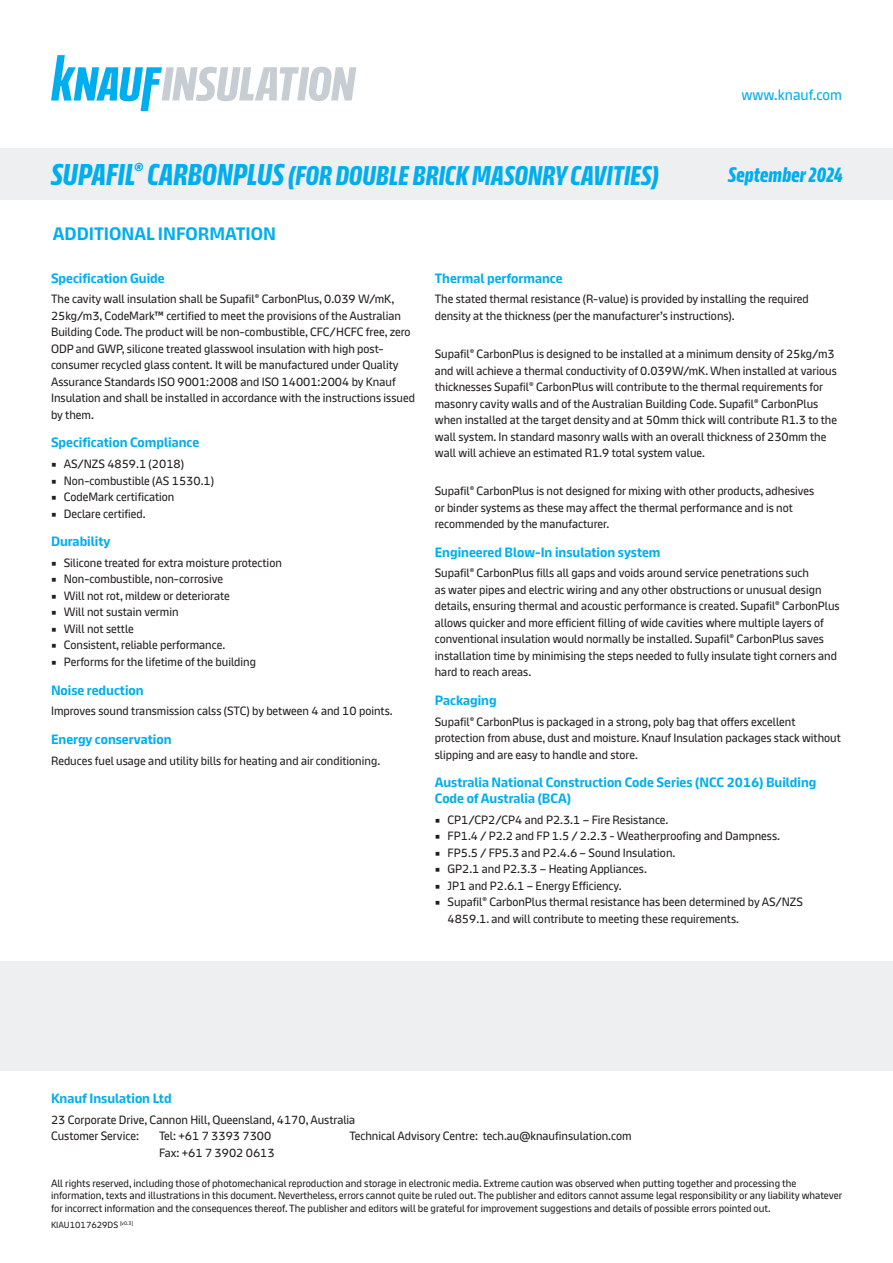
<style>
.page{position:relative;width:893px;height:1263px;background:#fff}
.page>*{position:absolute;margin:0;border:0;box-sizing:border-box;transform-origin:0 0}
.t1{font:700 27px "Knauf Head";letter-spacing:.01em;color:#00aeef}
.t2{font:700 21px "Knauf Head";letter-spacing:.01em;color:#00aeef}
.t3{font:700 18px "Knauf";color:#00aeef}
.t4{font:15px "Knauf";color:#00aeef}
.t5{font:700 13.5px/15.8px "Knauf";color:#00aeef}
.t6{font:12px/16.5px "Knauf";color:#231f20}
.t7{font:10.5px/12.6px "Knauf";color:#231f20}
.t8{font:9px "Knauf";color:#231f20}
.s1{font-size:30px}
</style>
<div class="page">
<div style="left:0;top:961px;width:893px;height:109px;background:#eeeff1"></div>
<svg style="left:51px;top:55px;width:305px;height:56px"></svg>
<div style="left:0;top:149px;width:893px;height:51px;background:#eeeff1"></div>
<p class="t4" style="left:741px;top:86px;width:102px">www.knauf.com</p>
<h1 class="t1" style="left:51px;top:161px;width:609px"><span class="s1">SUPAFIL</span><sup>®</sup> <span class="s1">CARBONPLUS</span> (FOR DOUBLE BRICK MASONRY CAVITIES)</h1>
<h2 class="t2" style="left:728px;top:163px;width:116px">September 2024</h2>
<h3 class="t3" style="left:53px;top:224px;width:225px">ADDITIONAL INFORMATION</h3>
<p class="t5" style="left:51px;top:270px;width:115px">Specification Guide</p>
<p class="t6" style="left:51px;top:291px;width:365px">The cavity wall insulation shall be Supafil<sup>®</sup> CarbonPlus, 0.039 W/mK, 25kg/m3, CodeMark™ certified to meet the provisions of the Australian Building Code. The product will be non-combustible, CFC/HCFC free, zero ODP and GWP, silicone treated glasswool insulation with high post&shy;consumer recycled glass content. It will be manufactured under Quality Assurance Standards ISO 9001:2008 and ISO 14001:2004 by Knauf Insulation and shall be installed in accordance with the instructions issued by them.</p>
<p class="t5" style="left:51px;top:435px;width:150px">Specification Compliance</p>
<p class="t6" style="left:51px;top:456px;width:134px">▪ AS/NZS 4859.1 (2018)</p>
<p class="t6" style="left:51px;top:472px;width:165px">▪ Non-combustible (AS 1530.1)</p>
<p class="t6" style="left:51px;top:489px;width:125px">▪ CodeMark certification</p>
<p class="t6" style="left:51px;top:505px;width:96px">▪ Declare certified.</p>
<p class="t5" style="left:51px;top:533px;width:61px">Durability</p>
<p class="t6" style="left:51px;top:554px;width:232px">▪ Silicone treated for extra moisture protection</p>
<p class="t6" style="left:51px;top:571px;width:174px">▪ Non-combustible, non-corrosive</p>
<p class="t6" style="left:51px;top:587px;width:180px">▪ Will not rot, mildew or deteriorate</p>
<p class="t6" style="left:51px;top:604px;width:129px">▪ Will not sustain vermin</p>
<p class="t6" style="left:51px;top:620px;width:84px">▪ Will not settle</p>
<p class="t6" style="left:51px;top:637px;width:176px">▪ Consistent, reliable performance.</p>
<p class="t6" style="left:51px;top:653px;width:207px">▪ Performs for the lifetime of the building</p>
<p class="t5" style="left:51px;top:682px;width:94px">Noise reduction</p>
<p class="t6" style="left:51px;top:703px;width:343px">Improves sound transmission calss (STC) by between 4 and 10 points.</p>
<p class="t5" style="left:51px;top:731px;width:122px">Energy conservation</p>
<p class="t6" style="left:51px;top:752px;width:331px">Reduces fuel usage and utility bills for heating and air conditioning.</p>
<p class="t5" style="left:435px;top:270px;width:129px">Thermal performance</p>
<p class="t6" style="left:435px;top:291px;width:375px">The stated thermal resistance (R-value) is provided by installing the required density at the thickness (per the manufacturer’s instructions).</p>
<p class="t6" style="left:435px;top:345px;width:404px">Supafil<sup>®</sup> CarbonPlus is designed to be installed at a minimum density of 25kg/m3 and will achieve a thermal conductivity of 0.039W/mK. When installed at various thicknesses Supafil<sup>®</sup> CarbonPlus will contribute to the thermal requirements for masonry cavity walls and of the Australian Building Code. Supafil<sup>®</sup> CarbonPlus when installed at the target density and at 50mm thick will contribute R1.3 to the wall system. In standard masonry walls with an overall thickness of 230mm the wall will achieve an estimated R1.9 total system value.</p>
<p class="t6" style="left:435px;top:483px;width:381px">Supafil<sup>®</sup> CarbonPlus is not designed for mixing with other products, adhesives or binder systems as these may affect the thermal performance and is not recommended by the manufacturer.</p>
<p class="t5" style="left:435px;top:544px;width:227px">Engineered Blow-In insulation system</p>
<p class="t6" style="left:435px;top:565px;width:406px">Supafil<sup>®</sup> CarbonPlus fills all gaps and voids around service penetrations such<br>as water pipes and electric wiring and any other obstructions or unusual design details, ensuring thermal and acoustic performance is created. Supafil<sup>®</sup> CarbonPlus allows quicker and more efficient filling of wide cavities where multiple layers of conventional insulation would normally be installed. Supafil<sup>®</sup> CarbonPlus saves installation time by minimising the steps needed to fully insulate tight corners and hard to reach areas.</p>
<p class="t5" style="left:435px;top:692px;width:63px">Packaging</p>
<p class="t6" style="left:435px;top:713px;width:408px">Supafil<sup>®</sup> CarbonPlus is packaged in a strong, poly bag that offers excellent protection from abuse, dust and moisture. Knauf Insulation packages stack without slipping and are easy to handle and store.</p>
<p class="t5" style="left:435px;top:774px;width:383px">Australia National Construction Code Series (NCC 2016) Building<br>Code of Australia (BCA)</p>
<p class="t6" style="left:435px;top:811px;width:235px">▪ CP1/CP2/CP4 and P2.3.1 – Fire Resistance.</p>
<p class="t6" style="left:435px;top:828px;width:347px">▪ FP1.4 / P2.2 and FP 1.5 / 2.2.3 - Weatherproofing and Dampness.</p>
<p class="t6" style="left:435px;top:844px;width:242px">▪ FP5.5 / FP5.3 and P2.4.6 – Sound Insulation.</p>
<p class="t6" style="left:435px;top:861px;width:214px">▪ GP2.1 and P2.3.3 – Heating Appliances.</p>
<p class="t6" style="left:435px;top:877px;width:188px">▪ JP1 and P2.6.1 – Energy Efficiency.</p>
<p class="t6" style="left:448px;top:894px;width:357px;text-indent:-13px">▪ Supafil<sup>®</sup> CarbonPlus thermal resistance has been determined by AS/NZS<br>4859.1. and will contribute to meeting these requirements.</p>
<p class="t5" style="left:51px;top:1090px;width:122px">Knauf Insulation Ltd</p>
<p class="t6" style="left:51px;top:1111px;width:306px">23 Corporate Drive, Cannon Hill, Queensland, 4170, Australia<br>Customer Service:</p>
<p class="t6" style="left:159px;top:1128px;width:114px">Tel: +61 7 3393 7300</p>
<p class="t6" style="left:349px;top:1128px;width:284px">Technical Advisory Centre: tech.au@knaufinsulation.com</p>
<p class="t6" style="left:159px;top:1144px;width:117px">Fax: +61 7 3902 0613</p>
<p class="t7" style="left:51px;top:1177px;width:793px">All rights reserved, including those of photomechanical reproduction and storage in electronic media. Extreme caution was observed when putting together and processing the information, texts and illustrations in this document. Nevertheless, errors cannot quite be ruled out. The publisher and editors cannot assume legal responsibility or any liability whatever for incorrect information and the consequences thereof. The publisher and editors will be grateful for improvement suggestions and details of possible errors pointed out.</p>
<p class="t8" style="left:51px;top:1220px;width:84px">KIAU1017629DS <sup>[v0.3]</sup></p>
</div>
